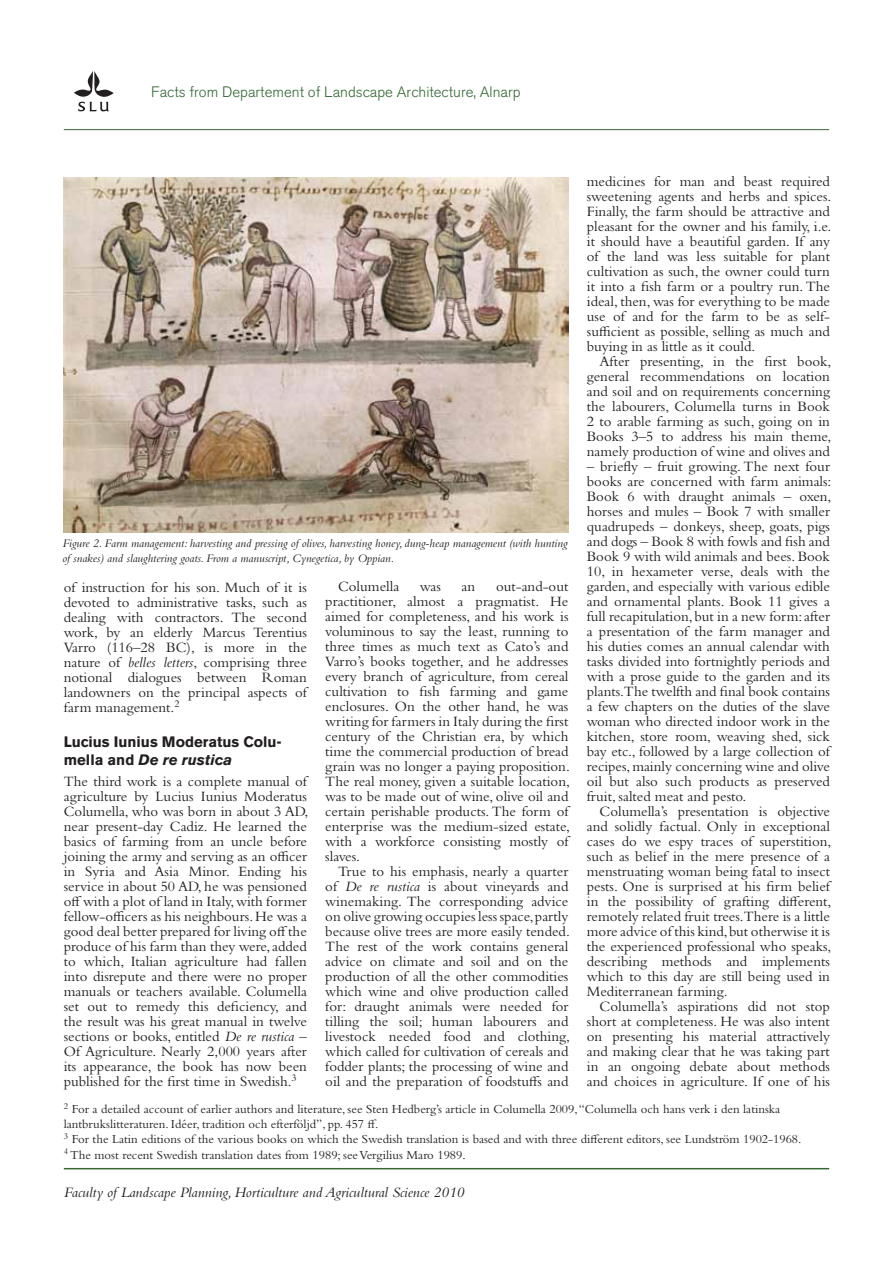
<style>
.page{position:relative;width:893px;height:1263px;background:#fff}
.page>*{position:absolute;margin:0;border:0;box-sizing:border-box;transform-origin:0 0}
.t1{font:italic 15px "Bembo";color:#231f20}
.t2{font:300 15px "Akzidenz Grotesk BQ";color:#346734}
.t3{font:700 15px/18px "Akzidenz Grotesk BE";color:#231f20}
.t4{font:14.85px/15px "Bembo Std";color:#231f20;text-align:justify}
.t5{font:12.75px/15.3px "Bembo Std";color:#231f20}
.t6{font:italic 12px/14.4px "Bembo Std";color:#231f20}
.s1{font-style:italic}
</style>
<div class="page">
<svg style="left:74px;top:71px;width:40px;height:40px"></svg>
<hr style="left:64px;top:1168px;width:765px;height:1px;background:#346734">
<hr style="left:64px;top:129px;width:765px;height:1px;background:#346734">
<img style="left:64px;top:177px;width:504px;height:355px">
<p class="t2" style="left:151px;top:83px;width:371px">Facts from Departement of Landscape Architecture, Alnarp</p>
<p class="t6" style="left:62px;top:536px;width:507px">Figure 2. Farm management: harvesting and pressing of olives, harvesting honey, dung-heap management (with hunting of snakes) and slaughtering goats. From a manuscript, Cynegetica, by Oppian.</p>
<p class="t4" style="left:64px;top:579px;width:245px">of instruction for his son. Much of it is devoted to administrative tasks, such as dealing with contractors. The second work, by an elderly Marcus Terentius Varro (116–28 BC), is more in the nature of <span class="s1">belles letters</span>, comprising three notional dialogues between Roman landowners on the principal aspects of farm management.<sup>2</sup></p>
<p class="t3" style="left:64px;top:733px;width:220px">Lucius Iunius Moderatus Colu&shy;mella and <span class="s1">De re rustica</span></p>
<p class="t4" style="left:64px;top:774px;width:246px">The third work is a complete manual of agriculture by Lucius Iunius Moderatus Columella, who was born in about 3 AD, near present-day Cadiz. He learned the basics of farming from an uncle before joining the army and serving as an officer in Syria and Asia Minor. Ending his service in about 50 AD, he was pensioned off with a plot of land in Italy, with former fellow-officers as his neighbours. He was a good deal better prepared for living off the produce of his farm than they were, added to which, Italian agriculture had fallen into disrepute and there were no proper manuals or teachers available. Columella set out to remedy this deficiency, and the result was his great manual in twelve sections or books, entitled <span class="s1">De re rustica</span> – Of Agriculture. Nearly 2,000 years after its appearance, the book has now been published for the first time in Swedish.<sup>3</sup></p>
<p class="t4" style="left:325px;top:579px;width:246px;text-indent:171px">out-and-out practitioner, almost a pragmatist. He aimed for completeness, and his work is voluminous to say the least, running to three times as much text as Cato’s and Varro’s books together, and he addresses every branch of agriculture, from cereal cultivation to fish farming and game enclosures. On the other hand, he was writing for farmers in Italy during the first century of the Christian era, by which time the commercial production of bread grain was no longer a paying proposition.<br>The real money, given a suitable location, was to be made out of wine, olive oil and certain perishable products. The form of enterprise was the medium-sized estate, with a workforce consisting mostly of slaves.</p>
<p class="t4" style="left:325px;top:864px;width:246px;text-indent:13px">True to his emphasis, nearly a quarter of <span class="s1">De re rustica</span> is about vineyards and winemaking. The corresponding advice on olive growing occupies less space, partly because olive trees are more easily tended.<br>The rest of the work contains general advice on climate and soil and on the production of all the other commodities which wine and olive production called for: draught animals were needed for tilling the soil; human labourers and livestock needed food and clothing, which called for cultivation of cereals and fodder plants; the processing of wine and oil and the preparation of foodstuffs and</p>
<p class="t4" style="left:338px;top:579px;width:63px">Columella</p>
<p class="t4" style="left:420px;top:579px;width:22px">was</p>
<p class="t4" style="left:462px;top:579px;width:15px">an</p>
<p class="t4" style="left:587px;top:174px;width:246px">medicines for man and beast required sweetening agents and herbs and spices.<br>Finally, the farm should be attractive and pleasant for the owner and his family, i.e. it should have a beautiful garden. If any of the land was less suitable for plant cultivation as such, the owner could turn it into a fish farm or a poultry run. The ideal, then, was for everything to be made use of and for the farm to be as self&shy;sufficient as possible, selling as much and buying in as little as it could.</p>
<p class="t4" style="left:587px;top:354px;width:246px;text-indent:13px">After presenting, in the first book, general recommendations on location and soil and on requirements concerning the labourers, Columella turns in Book 2 to arable farming as such, going on in Books 3–5 to address his main theme, namely production of wine and olives and</p>
<p class="t4" style="left:587px;top:459px;width:246px">– briefly – fruit growing. The next four books are concerned with farm animals:<br>Book 6 with draught animals – oxen, horses and mules – Book 7 with smaller quadrupeds – donkeys, sheep, goats, pigs and dogs – Book 8 with fowls and fish and Book 9 with wild animals and bees. Book 10, in hexameter verse, deals with the garden, and especially with various edible and ornamental plants. Book 11 gives a full recapitulation, but in a new form: after a presentation of the farm manager and his duties comes an annual calendar with tasks divided into fortnightly periods and with a prose guide to the garden and its plants.The twelfth and final book contains a few chapters on the duties of the slave woman who directed indoor work in the kitchen, store room, weaving shed, sick bay etc., followed by a large collection of recipes, mainly concerning wine and olive oil but also such products as preserved fruit, salted meat and pesto.</p>
<p class="t4" style="left:587px;top:804px;width:246px;text-indent:13px">Columella’s presentation is objective and solidly factual. Only in exceptional cases do we espy traces of superstition, such as belief in the mere presence of a menstruating woman being fatal to insect pests. One is surprised at his firm belief in the possibility of grafting different, remotely related fruit trees.There is a little more advice of this kind, but otherwise it is the experienced professional who speaks, describing methods and implements which to this day are still being used in Mediterranean farming.</p>
<p class="t4" style="left:587px;top:999px;width:245px;text-indent:13px">Columella’s aspirations did not stop short at completeness. He was also intent on presenting his material attractively and making clear that he was taking part in an ongoing debate about methods and choices in agriculture. If one of his</p>
<p class="t5" style="left:64px;top:1101px;width:739px"><sup>2</sup> For a detailed account of earlier authors and literature, see Sten Hedberg’s article in Columella 2009, “Columella och hans verk i den latinska lantbrukslitteraturen. Idéer, tradition och efterföljd”, pp. 457 ff.<br><sup>3</sup> For the Latin editions of the various books on which the Swedish translation is based and with three different editors, see Lundström 1902-1968.<br><sup>4</sup> The most recent Swedish translation dates from 1989; see Vergilius Maro 1989.</p>
<p class="t1" style="left:64px;top:1184px;width:402px">Faculty of Landscape Planning, Horticulture and Agricultural Science 2010</p>
</div>
